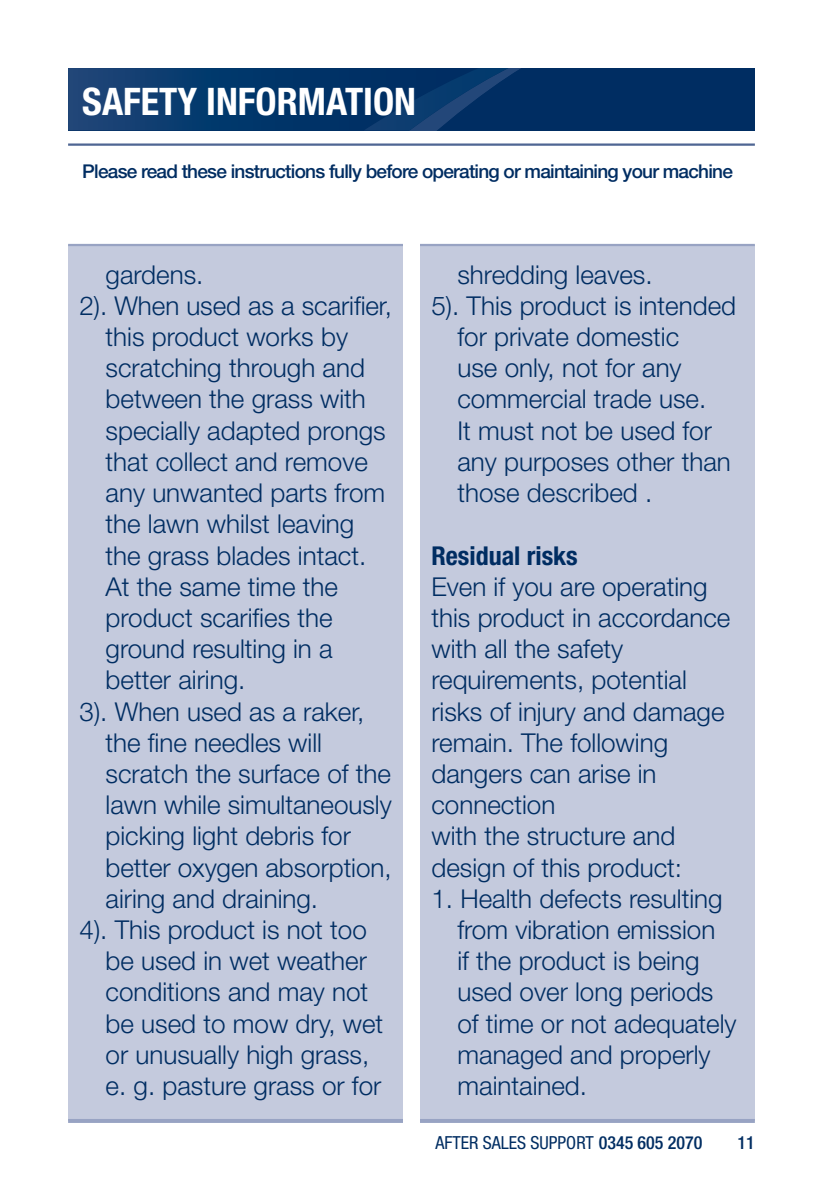
<style>
.page{position:relative;width:823px;height:1191px;background:#fff}
.page>*{position:absolute;margin:0;border:0;box-sizing:border-box;transform-origin:0 0}
.t1{font:700 condensed 38px "Helvetica Neue LT Std";color:#fff}
.t2{font:300 26px/31.2px "Helvetica Neue LT Std";color:#002d62}
.t3{font:700 condensed 26px "Helvetica Neue LT Std";color:#002d62}
.t4{font:500 19px "Helvetica Neue LT Std";letter-spacing:-.04em;color:#002d62}
.t5{font:condensed 18px "Helvetica Neue LT Std";color:#002d62}
.t6{font:500 condensed 18px "Helvetica Neue LT Std";color:#002d62}
.s1{font-weight:500}
</style>
<div class="page">
<svg style="left:68px;top:68px;width:686px;height:62px;background:#053468"></svg>
<hr style="left:68px;top:143px;width:686px;height:3px;background:#4f6693">
<div style="left:68px;top:245px;width:335px;height:876px;background:#c4cadd"></div>
<hr style="left:68px;top:244px;width:335px;height:2px;background:#98a3c3">
<hr style="left:68px;top:1119px;width:335px;height:4px;background:#98a3c3">
<div style="left:420px;top:245px;width:334px;height:876px;background:#c4cadd"></div>
<hr style="left:420px;top:244px;width:334px;height:2px;background:#98a3c3">
<hr style="left:420px;top:1119px;width:334px;height:4px;background:#98a3c3">
<h1 class="t1" style="left:82px;top:88px;width:335px">SAFETY INFORMATION</h1>
<p class="t4" style="left:82px;top:165px;width:651px">Please read these instructions fully before operating or maintaining your machine</p>
<p class="t2" style="left:105px;top:262px;width:99px">gardens.</p>
<p class="t2" style="left:79px;top:293px;width:314px">2). When used as a scarifier,</p>
<p class="t2" style="left:105px;top:324px;width:244px">this product works by</p>
<p class="t2" style="left:105px;top:355px;width:261px">scratching through and</p>
<p class="t2" style="left:105px;top:387px;width:262px">between the grass with</p>
<p class="t2" style="left:105px;top:418px;width:281px">specially adapted prongs</p>
<p class="t2" style="left:105px;top:449px;width:264px">that collect and remove</p>
<p class="t2" style="left:105px;top:480px;width:281px">any unwanted parts from</p>
<p class="t2" style="left:105px;top:511px;width:250px">the lawn whilst leaving</p>
<p class="t2" style="left:105px;top:543px;width:262px">the grass blades intact.</p>
<p class="t2" style="left:105px;top:574px;width:234px">At the same time the</p>
<p class="t2" style="left:105px;top:605px;width:228px">product scarifies the</p>
<p class="t2" style="left:105px;top:636px;width:228px">ground resulting in a</p>
<p class="t2" style="left:105px;top:667px;width:141px">better airing.</p>
<p class="t2" style="left:79px;top:699px;width:286px">3). When used as a raker,</p>
<p class="t2" style="left:105px;top:730px;width:218px">the fine needles will</p>
<p class="t2" style="left:105px;top:761px;width:287px">scratch the surface of the</p>
<p class="t2" style="left:105px;top:792px;width:287px">lawn while simultaneously</p>
<p class="t2" style="left:105px;top:823px;width:247px">picking light debris for</p>
<p class="t2" style="left:105px;top:855px;width:287px">better oxygen absorption,</p>
<p class="t2" style="left:105px;top:886px;width:214px">airing and draining.</p>
<p class="t2" style="left:79px;top:917px;width:289px">4). This product is not too</p>
<p class="t2" style="left:105px;top:948px;width:263px">be used in wet weather</p>
<p class="t2" style="left:105px;top:979px;width:264px">conditions and may not</p>
<p class="t2" style="left:105px;top:1011px;width:279px">be used to mow dry, wet</p>
<p class="t2" style="left:105px;top:1042px;width:265px">or unusually high grass,</p>
<p class="t2" style="left:105px;top:1073px;width:277px">e. g. pasture grass or for</p>
<p class="t2" style="left:457px;top:262px;width:197px">shredding leaves.</p>
<p class="t2" style="left:431px;top:293px;width:306px">5). This product is intended</p>
<p class="t2" style="left:457px;top:324px;width:223px">for private domestic</p>
<p class="t2" style="left:457px;top:355px;width:225px">use only, not for any</p>
<p class="t2" style="left:457px;top:387px;width:250px">commercial trade use.</p>
<p class="t2" style="left:457px;top:418px;width:256px">It must not be used for</p>
<p class="t2" style="left:457px;top:449px;width:275px">any purposes other than</p>
<p class="t2" style="left:457px;top:480px;width:196px">those described .</p>
<p class="t3" style="left:431px;top:546px;width:148px">Residual risks</p>
<p class="t2" style="left:431px;top:574px;width:300px">Even if you are operating this product in accordance with all the safety requirements, potential risks of injury and damage remain. The following dangers can arise in connection<br>with the structure and design of this product:</p>
<p class="t2" style="left:457px;top:886px;width:280px;text-indent:-26px">1. Health defects resulting from vibration emission<br>if the product is being used over long periods of time or not adequately managed and properly maintained.</p>
<p class="t5" style="left:435px;top:1132px;width:268px">AFTER SALES SUPPORT <span class="s1">0345 605 2070</span></p>
<p class="t6" style="left:737px;top:1132px;width:19px">11</p>
</div>
